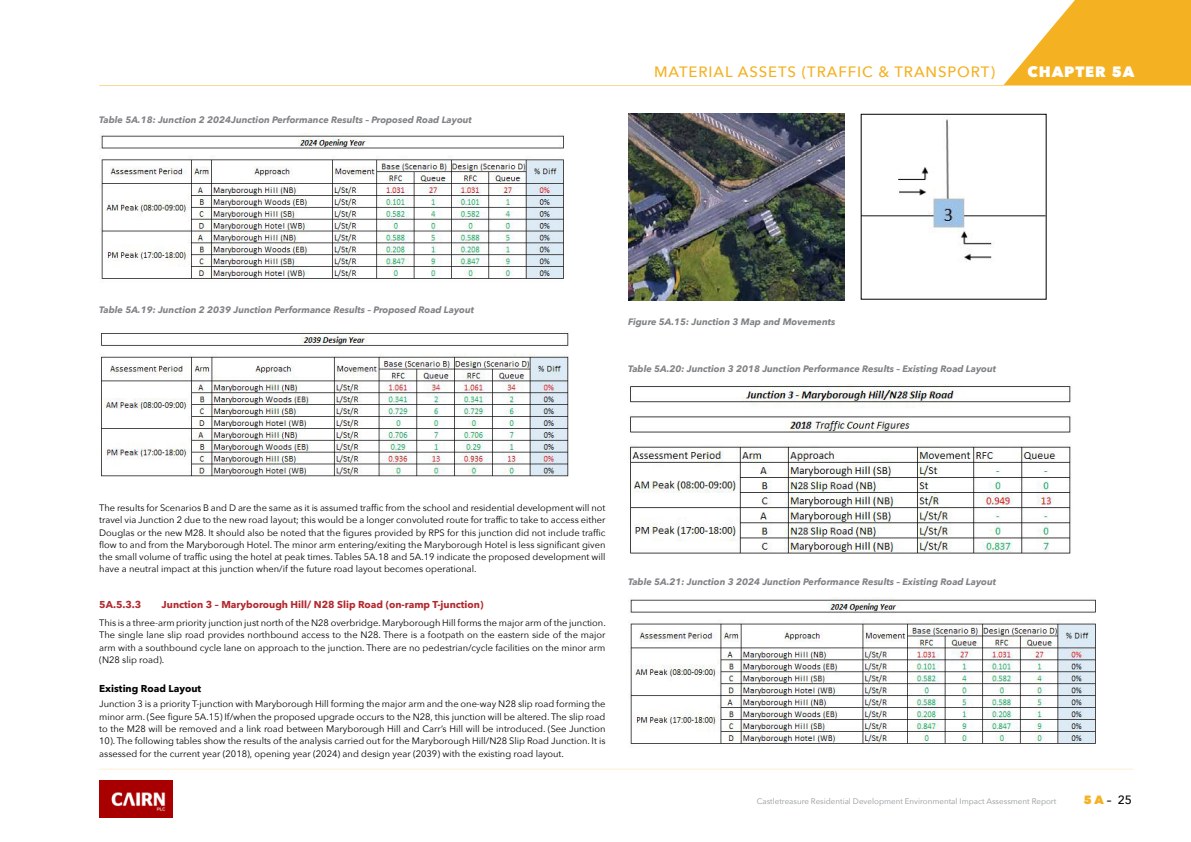
<style>
.page{position:relative;width:1191px;height:842px;background:#fff}
.page>*{position:absolute;margin:0;border:0;box-sizing:border-box;transform-origin:0 0}
.t1{font:500 15px "Avenir Next";letter-spacing:.06em;color:#f4b223}
.t2{font:800 15px "Avenir Next";letter-spacing:.06em;color:#fff}
.t3{font:500 12px "Avenir Next";color:#000}
.t4{font:700 10px "Avenir Next";color:#b2292e}
.t5{font:700 10px "Avenir Next";color:#000}
.t6{font:9.3px/12.3px "Avenir Next";color:#000;text-align:justify}
.t7{font:italic 700 9.3px "Avenir Next";color:#808285}
.t8{font:8px "Avenir Next";color:#939598}
.s1{font-weight:800;color:#f4b223}
</style>
<div class="page">
<svg style="left:1003px;top:0;width:188px;height:86px"></svg>
<hr style="left:99px;top:85px;width:1032px;height:1px;background:#fad891">
<hr style="left:99px;top:769px;width:1034px;height:1px;background:#fdf0d3">
<img style="left:99px;top:780px;width:73px;height:37px">
<img style="left:100px;top:134px;width:464px;height:145px">
<img style="left:99px;top:331px;width:470px;height:146px">
<img style="left:630px;top:385px;width:441px;height:169px">
<img style="left:629px;top:598px;width:467px;height:146px">
<img style="left:628px;top:113px;width:216px;height:187px">
<img style="left:863px;top:119px;width:181px;height:143px">
<p class="t7" style="left:99px;top:111px;width:374px">Table 5A.18: Junction 2 2024Junction Performance Results – Proposed Road Layout</p>
<h1 class="t1" style="left:654px;top:59px;width:342px">MATERIAL ASSETS (TRAFFIC &amp; TRANSPORT)</h1>
<h1 class="t2" style="left:1027px;top:63px;width:109px">CHAPTER 5A</h1>
<p class="t7" style="left:99px;top:301px;width:376px">Table 5A.19: Junction 2 2039 Junction Performance Results – Proposed Road Layout</p>
<p class="t7" style="left:628px;top:313px;width:209px">Figure 5A.15: Junction 3 Map and Movements</p>
<p class="t7" style="left:628px;top:361px;width:369px">Table 5A.20: Junction 3 2018 Junction Performance Results – Existing Road Layout</p>
<p class="t6" style="left:99px;top:501px;width:508px">The results for Scenarios B and D are the same as it is assumed traffic from the school and residential development will not travel via Junction 2 due to the new road layout; this would be a longer convoluted route for traffic to take to access either Douglas or the new M28. It should also be noted that the figures provided by RPS for this junction did not include traffic flow to and from the Maryborough Hotel. The minor arm entering/exiting the Maryborough Hotel is less significant given the small volume of traffic using the hotel at peak times. Tables 5A.18 and 5A.19 indicate the proposed development will have a neutral impact at this junction when/if the future road layout becomes operational.</p>
<p class="t4" style="left:99px;top:596px;width:44px">5A.5.3.3</p>
<p class="t4" style="left:162px;top:596px;width:323px">Junction 3 – Maryborough Hill/ N28 Slip Road (on-ramp T-junction)</p>
<p class="t6" style="left:99px;top:616px;width:508px">This is a three-arm priority junction just north of the N28 overbridge. Maryborough Hill forms the major arm of the junction.<br>The single lane slip road provides northbound access to the N28. There is a footpath on the eastern side of the major arm with a southbound cycle lane on approach to the junction. There are no pedestrian/cycle facilities on the minor arm (N28 slip road).</p>
<p class="t5" style="left:99px;top:680px;width:103px">Existing Road Layout</p>
<p class="t6" style="left:99px;top:698px;width:508px">Junction 3 is a priority T-junction with Maryborough Hill forming the major arm and the one-way N28 slip road forming the minor arm. (See figure 5A.15) If/when the proposed upgrade occurs to the N28, this junction will be altered. The slip road to the M28 will be removed and a link road between Maryborough Hill and Carr’s Hill will be introduced. (See Junction 10). The following tables show the results of the analysis carried out for the Maryborough Hill/N28 Slip Road Junction. It is assessed for the current year (2018), opening year (2024) and design year (2039) with the existing road layout.</p>
<p class="t7" style="left:628px;top:573px;width:369px">Table 5A.21: Junction 3 2024 Junction Performance Results – Existing Road Layout</p>
<p class="t8" style="left:757px;top:794px;width:301px">Castletreasure Residential Development Environmental Impact Assessment Report</p>
<p class="t3" style="left:1083px;top:789px;width:50px"><span class="s1">5 A</span> – 25</p>
</div>
